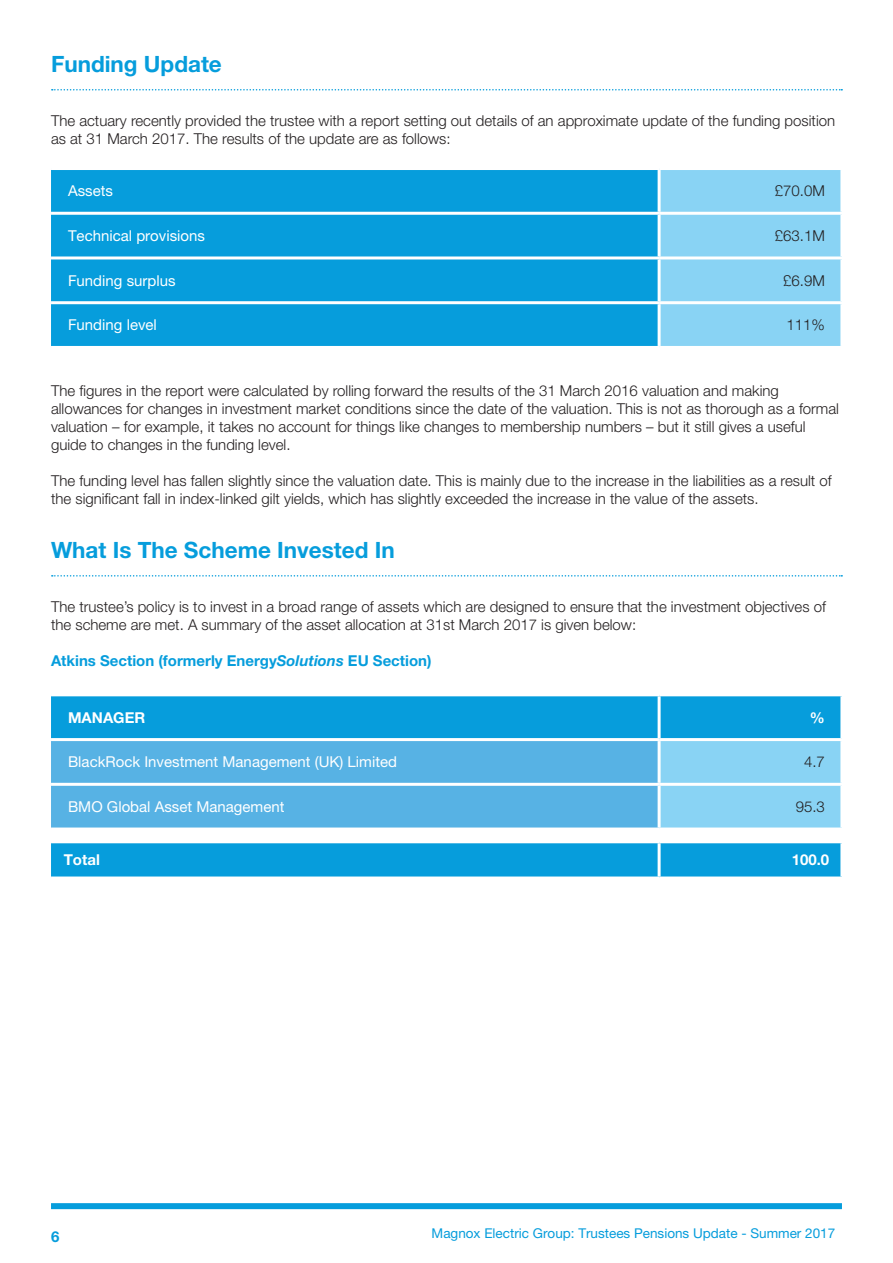
<style>
.page{position:relative;width:893px;height:1263px;background:#fff}
.page>*{position:absolute;margin:0;border:0;box-sizing:border-box;transform-origin:0 0}
.t1{font:700 22.5px "Helvetica Neue LT Pro";color:#069ddc}
.t2{font:300 15px/18px "Helvetica Neue LT Pro";color:#231f20}
.t3{font:15px "Helvetica Neue LT Pro";color:#fff}
.t4{font:700 15px "Helvetica Neue LT Pro";color:#069ddc}
.t5{font:700 15px "Helvetica Neue LT Pro";color:#fff}
.t6{font:13.5px "Helvetica Neue LT Pro";color:#069ddc}
.s1{font-style:italic}
</style>
<div class="page">
<div style="left:51px;top:1203px;width:791px;height:6px;background:#069ddc"></div>
<svg style="left:52px;top:89px;width:790px;height:2px"></svg>
<div style="left:51px;top:170px;width:607px;height:176px;background:#069ddc"></div>
<div style="left:661px;top:170px;width:179px;height:176px;background:#89d3f4"></div>
<hr style="left:51px;top:212px;width:608px;height:3px;background:#fff">
<hr style="left:659px;top:212px;width:184px;height:3px;background:#fff">
<hr style="left:51px;top:256px;width:608px;height:3px;background:#fff">
<hr style="left:659px;top:256px;width:184px;height:3px;background:#fff">
<hr style="left:51px;top:301px;width:608px;height:3px;background:#fff">
<hr style="left:659px;top:301px;width:184px;height:3px;background:#fff">
<svg style="left:52px;top:575px;width:790px;height:2px"></svg>
<div style="left:51px;top:696px;width:789px;height:180px;background:#069ddc"></div>
<hr style="left:658px;top:696px;width:3px;height:42px;background:#fff">
<hr style="left:51px;top:738px;width:608px;height:3px;background:#fff">
<hr style="left:659px;top:738px;width:184px;height:3px;background:#fff">
<svg style="left:51px;top:739px;width:791px;height:101px"></svg>
<hr style="left:51px;top:840px;width:608px;height:3px;background:#fff">
<hr style="left:659px;top:840px;width:184px;height:3px;background:#fff">
<hr style="left:658px;top:843px;width:3px;height:33px;background:#fff">
<h1 class="t1" style="left:51px;top:50px;width:172px">Funding Update</h1>
<p class="t2" style="left:51px;top:111px;width:786px">The actuary recently provided the trustee with a report setting out details of an approximate update of the funding position as at 31 March 2017. The results of the update are as follows:</p>
<p class="t3" style="left:68px;top:182px;width:46px">Assets</p>
<p class="t2" style="left:775px;top:182px;width:52px">£70.0M</p>
<p class="t3" style="left:68px;top:227px;width:138px">Technical provisions</p>
<p class="t2" style="left:775px;top:226px;width:52px">£63.1M</p>
<p class="t3" style="left:68px;top:271px;width:109px">Funding surplus</p>
<p class="t2" style="left:783px;top:271px;width:43px">£6.9M</p>
<p class="t3" style="left:68px;top:316px;width:90px">Funding level</p>
<p class="t2" style="left:787px;top:316px;width:40px">111%</p>
<p class="t2" style="left:51px;top:381px;width:789px">The figures in the report were calculated by rolling forward the results of the 31 March 2016 valuation and making allowances for changes in investment market conditions since the date of the valuation. This is not as thorough as a formal valuation – for example, it takes no account for things like changes to membership numbers – but it still gives a useful guide to changes in the funding level.</p>
<p class="t2" style="left:51px;top:471px;width:782px">The funding level has fallen slightly since the valuation date. This is mainly due to the increase in the liabilities as a result of the significant fall in index-linked gilt yields, which has slightly exceeded the increase in the value of the assets.</p>
<h1 class="t1" style="left:51px;top:536px;width:345px">What Is The Scheme Invested In</h1>
<p class="t2" style="left:51px;top:597px;width:776px">The trustee’s policy is to invest in a broad range of assets which are designed to ensure that the investment objectives of the scheme are met. A summary of the asset allocation at 31st March 2017 is given below:</p>
<p class="t4" style="left:51px;top:651px;width:382px">Atkins Section (formerly Energy<span class="s1">Solutions</span> EU Section)</p>
<p class="t5" style="left:68px;top:708px;width:79px">MANAGER</p>
<p class="t5" style="left:810px;top:708px;width:16px">%</p>
<p class="t3" style="left:68px;top:753px;width:330px">BlackRock Investment Management (UK) Limited</p>
<p class="t2" style="left:804px;top:753px;width:22px">4.7</p>
<p class="t3" style="left:68px;top:798px;width:218px">BMO Global Asset Management</p>
<p class="t2" style="left:796px;top:797px;width:31px">95.3</p>
<p class="t5" style="left:64px;top:851px;width:38px">Total</p>
<p class="t5" style="left:792px;top:851px;width:39px">100.0</p>
<p class="t4" style="left:51px;top:1227px;width:10px">6</p>
<p class="t6" style="left:432px;top:1225px;width:405px">Magnox Electric Group: Trustees Pensions Update - Summer 2017</p>
</div>
